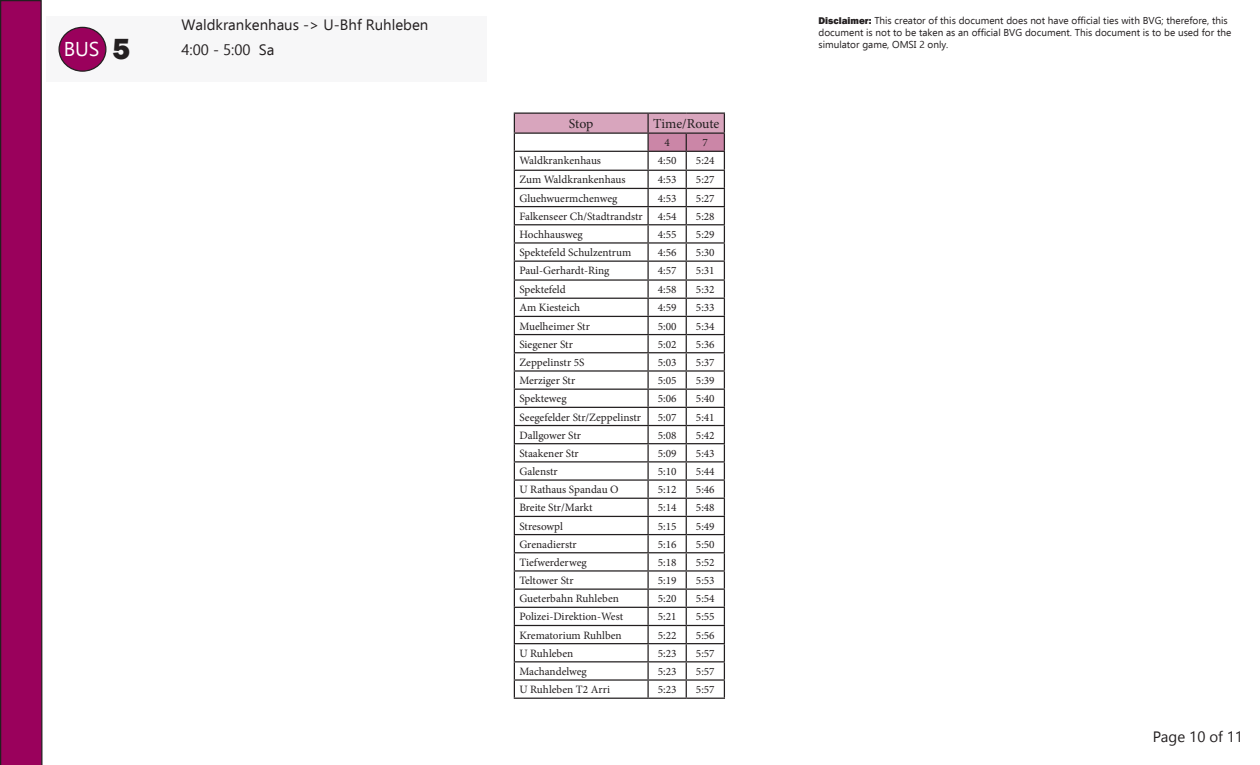
<style>
.page{position:relative;width:1260px;height:765px;background:#fff}
.page>*{position:absolute;margin:0;border:0;box-sizing:border-box;transform-origin:0 0}
.t1{font:800 30px "Franklin Gothic";color:#231f20}
.t2{font:20px "Ebrima";color:#fff}
.t3{font:15px "Ebrima";color:#231f20}
.t4{font:15px "Segoe UI Historic";color:#231f20}
.t5{font:13.75px "Minion Pro";letter-spacing:-.01em;color:#231f20}
.t6{font:11.25px "Minion Pro";color:#231f20}
.t7{font:10px/12px "Ebrima";color:#231f20}
.s1{font-family:"Franklin Gothic";font-weight:800}
</style>
<div class="page">
<div style="left:47px;top:16px;width:441px;height:66px;background:#f7f7f8"></div>
<svg style="left:0;top:0;width:43px;height:765px;background:#94075b"></svg>
<div style="left:59px;top:27px;width:47px;height:44px;background:#9a015c;border-radius:50%"></div>
<div style="left:58px;top:27px;width:49px;height:45px;border:1px solid #231f20;border-radius:50%"></div>
<hr style="left:514px;top:112px;width:134px;height:2px;background:#231f20">
<hr style="left:648px;top:112px;width:38px;height:2px;background:#231f20">
<hr style="left:686px;top:112px;width:39px;height:2px;background:#231f20">
<svg style="left:514px;top:113px;width:211px;height:585px"></svg>
<hr style="left:514px;top:698px;width:134px;height:1px;background:#231f20">
<hr style="left:648px;top:698px;width:38px;height:1px;background:#231f20">
<hr style="left:686px;top:698px;width:39px;height:1px;background:#231f20">
<p class="t2" style="left:64px;top:34px;width:37px">BUS</p>
<p class="t1" style="left:112px;top:30px;width:19px">5</p>
<p class="t3" style="left:181px;top:14px;width:248px">Waldkrankenhaus -&gt; U-Bhf Ruhleben</p>
<p class="t3" style="left:181px;top:39px;width:95px">4:00 - 5:00 Sa</p>
<p class="t5" style="left:569px;top:115px;width:26px">Stop</p>
<p class="t5" style="left:653px;top:115px;width:68px">Time/Route</p>
<p class="t6" style="left:664px;top:135px;width:7px">4</p>
<p class="t6" style="left:703px;top:135px;width:7px">7</p>
<p class="t6" style="left:519px;top:153px;width:83px">Waldkrankenhaus</p>
<p class="t6" style="left:658px;top:153px;width:20px">4:50</p>
<p class="t6" style="left:696px;top:153px;width:20px">5:24</p>
<p class="t6" style="left:519px;top:172px;width:108px">Zum Waldkrankenhaus</p>
<p class="t6" style="left:658px;top:172px;width:20px">4:53</p>
<p class="t6" style="left:696px;top:172px;width:20px">5:27</p>
<p class="t6" style="left:519px;top:190px;width:100px">Gluehwuermchenweg</p>
<p class="t6" style="left:658px;top:190px;width:20px">4:53</p>
<p class="t6" style="left:696px;top:190px;width:20px">5:27</p>
<p class="t6" style="left:519px;top:209px;width:125px">Falkenseer Ch/Stadtrandstr</p>
<p class="t6" style="left:658px;top:209px;width:20px">4:54</p>
<p class="t6" style="left:696px;top:209px;width:20px">5:28</p>
<p class="t6" style="left:519px;top:227px;width:65px">Hochhausweg</p>
<p class="t6" style="left:658px;top:227px;width:20px">4:55</p>
<p class="t6" style="left:696px;top:227px;width:20px">5:29</p>
<p class="t6" style="left:519px;top:245px;width:114px">Spektefeld Schulzentrum</p>
<p class="t6" style="left:658px;top:245px;width:20px">4:56</p>
<p class="t6" style="left:696px;top:245px;width:20px">5:30</p>
<p class="t6" style="left:519px;top:263px;width:92px">Paul-Gerhardt-Ring</p>
<p class="t6" style="left:658px;top:263px;width:20px">4:57</p>
<p class="t6" style="left:696px;top:263px;width:20px">5:31</p>
<p class="t6" style="left:519px;top:282px;width:48px">Spektefeld</p>
<p class="t6" style="left:658px;top:282px;width:20px">4:58</p>
<p class="t6" style="left:696px;top:282px;width:20px">5:32</p>
<p class="t6" style="left:519px;top:300px;width:62px">Am Kiesteich</p>
<p class="t6" style="left:658px;top:300px;width:20px">4:59</p>
<p class="t6" style="left:696px;top:300px;width:20px">5:33</p>
<p class="t6" style="left:519px;top:318px;width:72px">Muelheimer Str</p>
<p class="t6" style="left:658px;top:318px;width:20px">5:00</p>
<p class="t6" style="left:696px;top:318px;width:20px">5:34</p>
<p class="t6" style="left:519px;top:337px;width:55px">Siegener Str</p>
<p class="t6" style="left:658px;top:337px;width:20px">5:02</p>
<p class="t6" style="left:696px;top:337px;width:20px">5:36</p>
<p class="t6" style="left:519px;top:355px;width:67px">Zeppelinstr 5S</p>
<p class="t6" style="left:658px;top:355px;width:20px">5:03</p>
<p class="t6" style="left:696px;top:355px;width:20px">5:37</p>
<p class="t6" style="left:519px;top:373px;width:57px">Merziger Str</p>
<p class="t6" style="left:658px;top:373px;width:20px">5:05</p>
<p class="t6" style="left:696px;top:373px;width:20px">5:39</p>
<p class="t6" style="left:519px;top:391px;width:49px">Spekteweg</p>
<p class="t6" style="left:658px;top:391px;width:20px">5:06</p>
<p class="t6" style="left:696px;top:391px;width:20px">5:40</p>
<p class="t6" style="left:519px;top:409px;width:123px">Seegefelder Str/Zeppelinstr</p>
<p class="t6" style="left:658px;top:409px;width:20px">5:07</p>
<p class="t6" style="left:696px;top:409px;width:20px">5:41</p>
<p class="t6" style="left:519px;top:428px;width:63px">Dallgower Str</p>
<p class="t6" style="left:658px;top:428px;width:20px">5:08</p>
<p class="t6" style="left:696px;top:428px;width:20px">5:42</p>
<p class="t6" style="left:519px;top:446px;width:61px">Staakener Str</p>
<p class="t6" style="left:658px;top:446px;width:20px">5:09</p>
<p class="t6" style="left:696px;top:446px;width:20px">5:43</p>
<p class="t6" style="left:519px;top:464px;width:40px">Galenstr</p>
<p class="t6" style="left:658px;top:464px;width:20px">5:10</p>
<p class="t6" style="left:696px;top:464px;width:20px">5:44</p>
<p class="t6" style="left:519px;top:482px;width:101px">U Rathaus Spandau O</p>
<p class="t6" style="left:658px;top:482px;width:20px">5:12</p>
<p class="t6" style="left:696px;top:482px;width:20px">5:46</p>
<p class="t6" style="left:519px;top:500px;width:75px">Breite Str/Markt</p>
<p class="t6" style="left:658px;top:500px;width:20px">5:14</p>
<p class="t6" style="left:696px;top:500px;width:20px">5:48</p>
<p class="t6" style="left:519px;top:518px;width:45px">Stresowpl</p>
<p class="t6" style="left:658px;top:518px;width:20px">5:15</p>
<p class="t6" style="left:696px;top:518px;width:20px">5:49</p>
<p class="t6" style="left:519px;top:537px;width:59px">Grenadierstr</p>
<p class="t6" style="left:658px;top:537px;width:20px">5:16</p>
<p class="t6" style="left:696px;top:537px;width:20px">5:50</p>
<p class="t6" style="left:519px;top:555px;width:69px">Tiefwerderweg</p>
<p class="t6" style="left:658px;top:555px;width:20px">5:18</p>
<p class="t6" style="left:696px;top:555px;width:20px">5:52</p>
<p class="t6" style="left:519px;top:573px;width:56px">Teltower Str</p>
<p class="t6" style="left:658px;top:573px;width:20px">5:19</p>
<p class="t6" style="left:696px;top:573px;width:20px">5:53</p>
<p class="t6" style="left:519px;top:591px;width:101px">Gueterbahn Ruhleben</p>
<p class="t6" style="left:658px;top:591px;width:20px">5:20</p>
<p class="t6" style="left:696px;top:591px;width:20px">5:54</p>
<p class="t6" style="left:519px;top:609px;width:105px">Polizei-Direktion-West</p>
<p class="t6" style="left:658px;top:609px;width:20px">5:21</p>
<p class="t6" style="left:696px;top:609px;width:20px">5:55</p>
<p class="t6" style="left:519px;top:628px;width:104px">Krematorium Ruhlben</p>
<p class="t6" style="left:658px;top:628px;width:20px">5:22</p>
<p class="t6" style="left:696px;top:628px;width:20px">5:56</p>
<p class="t6" style="left:519px;top:646px;width:56px">U Ruhleben</p>
<p class="t6" style="left:658px;top:646px;width:20px">5:23</p>
<p class="t6" style="left:696px;top:646px;width:20px">5:57</p>
<p class="t6" style="left:519px;top:664px;width:69px">Machandelweg</p>
<p class="t6" style="left:658px;top:664px;width:20px">5:23</p>
<p class="t6" style="left:696px;top:664px;width:20px">5:57</p>
<p class="t6" style="left:519px;top:682px;width:92px">U Ruhleben T2 Arri</p>
<p class="t6" style="left:658px;top:682px;width:20px">5:23</p>
<p class="t6" style="left:696px;top:682px;width:20px">5:57</p>
<p class="t7" style="left:818px;top:14px;width:414px"><span class="s1">Disclaimer:</span> This creator of this document does not have official ties with BVG; therefore, this document is not to be taken as an official BVG document. This document is to be used for the simulator game, OMSI 2 only.</p>
<p class="t4" style="left:1153px;top:728px;width:92px">Page 10 of 11</p>
</div>
